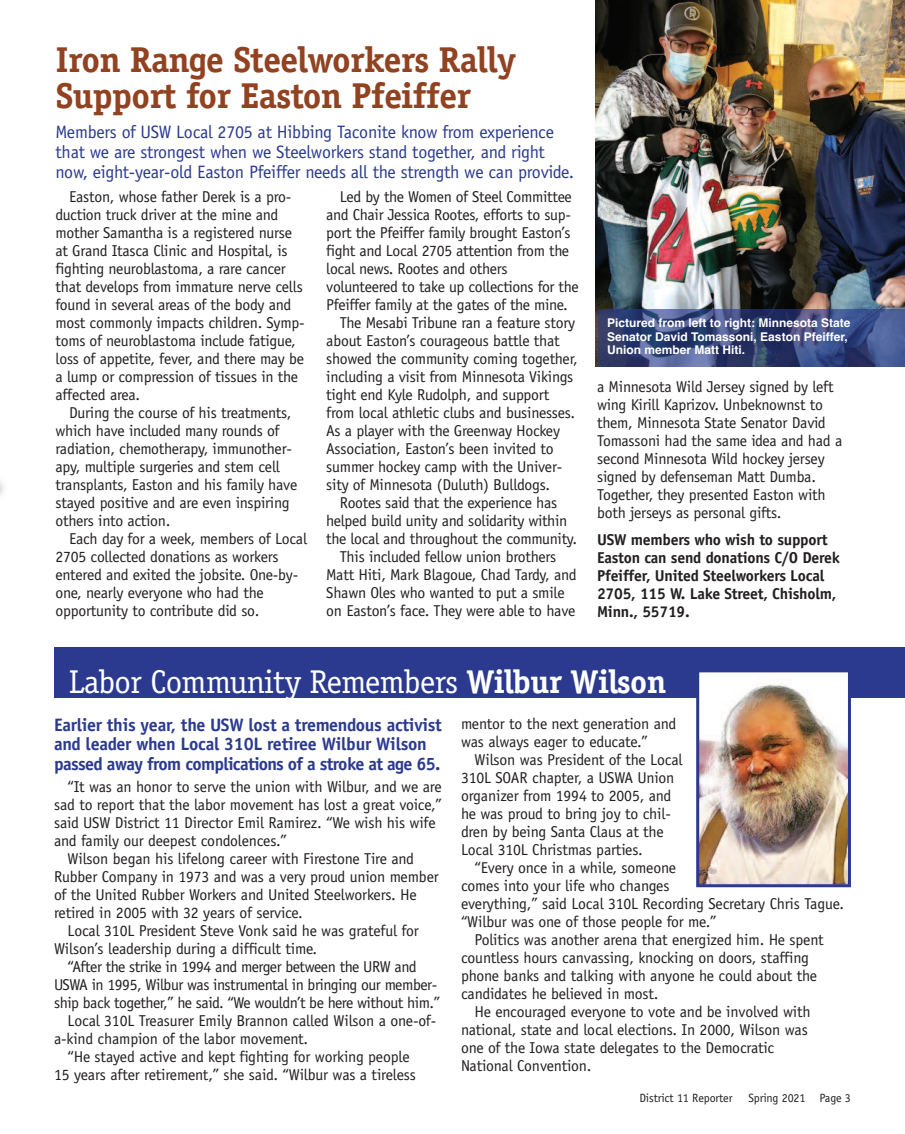
<style>
.page{position:relative;width:905px;height:1134px;background:#fff}
.page>*{position:absolute;margin:0;border:0;box-sizing:border-box;transform-origin:0 0}
.t1{font:700 36px/36px "Officina Serif";letter-spacing:-.02em;color:#914221}
.t2{font:33px "Officina Serif";letter-spacing:-.02em;color:#fff}
.t3{font:18px/20.2px "Officina Sans";letter-spacing:-.015em;color:#2b3a8e}
.t4{font:700 18px/19.5px "Officina Sans";letter-spacing:-.015em;color:#2b3a8e}
.t5{font:15.75px/18px "Officina Sans";letter-spacing:-.015em;color:#231f20}
.t6{font:700 15.75px/18px "Officina Sans";letter-spacing:-.015em;color:#231f20}
.t7{font:700 12px/13.5px "Helvetica";color:#fff}
.t8{font:12px "Officina Sans";letter-spacing:-.01em;color:#231f20}
.s1{font-weight:700}
</style>
<div class="page">
<div style="left:54px;top:647px;width:850px;height:51px;background:#2b3a8e"></div>
<img style="left:700px;top:673px;width:146px;height:210px">
<div style="left:696px;top:669px;width:154px;height:218px;border:3px solid #2b3a8e"></div>
<img style="left:596px;top:0;width:308px;height:367px">
<div style="left:598px;top:309px;width:306px;height:58px;background:#2b3a8e;opacity:.62"></div>
<h1 class="t1" style="left:55px;top:45px;width:461px">Iron Range Steelworkers Rally<br>Support for Easton Pfeiffer</h1>
<p class="t3" style="left:55px;top:123px;width:520px">Members of USW Local 2705 at Hibbing Taconite know from experience that we are strongest when we Steelworkers stand together, and right now, eight-year-old Easton Pfeiffer needs all the strength we can provide.</p>
<p class="t5" style="left:55px;top:189px;width:251px;text-indent:14px">Easton, whose father Derek is a pro&shy;duction truck driver at the mine and mother Samantha is a registered nurse at Grand Itasca Clinic and Hospital, is fighting neuroblastoma, a rare cancer that develops from immature nerve cells found in several areas of the body and most commonly impacts children. Symp&shy;toms of neuroblastoma include fatigue, loss of appetite, fever, and there may be a lump or compression of tissues in the affected area.</p>
<p class="t5" style="left:55px;top:405px;width:243px;text-indent:14px">During the course of his treatments, which have included many rounds of radiation, chemotherapy, immunother&shy;apy, multiple surgeries and stem cell transplants, Easton and his family have stayed positive and are even inspiring others into action.</p>
<p class="t5" style="left:55px;top:531px;width:253px;text-indent:14px">Each day for a week, members of Local 2705 collected donations as workers entered and exited the jobsite. One-by&shy;one, nearly everyone who had the opportunity to contribute did so.</p>
<p class="t5" style="left:340px;top:189px;width:233px">Led by the Women of Steel Committee</p>
<p class="t5" style="left:326px;top:207px;width:246px">and Chair Jessica Rootes, efforts to sup-</p>
<p class="t5" style="left:326px;top:225px;width:246px">port the Pfeiffer family brought Easton’s</p>
<p class="t5" style="left:326px;top:243px;width:244px">fight and Local 2705 attention from the</p>
<p class="t5" style="left:326px;top:261px;width:183px">local news. Rootes and others</p>
<p class="t5" style="left:326px;top:279px;width:254px">volunteered to take up collections for the</p>
<p class="t5" style="left:326px;top:297px;width:243px">Pfeiffer family at the gates of the mine.</p>
<p class="t5" style="left:340px;top:315px;width:237px">The Mesabi Tribune ran a feature story</p>
<p class="t5" style="left:326px;top:333px;width:235px">about Easton’s courageous battle that</p>
<p class="t5" style="left:326px;top:351px;width:253px">showed the community coming together,</p>
<p class="t5" style="left:326px;top:369px;width:248px">including a visit from Minnesota Vikings</p>
<p class="t5" style="left:326px;top:387px;width:224px">tight end Kyle Rudolph, and support</p>
<p class="t5" style="left:326px;top:405px;width:250px">from local athletic clubs and businesses.</p>
<p class="t5" style="left:326px;top:423px;width:235px">As a player with the Greenway Hockey</p>
<p class="t5" style="left:326px;top:441px;width:229px">Association, Easton’s been invited to</p>
<p class="t5" style="left:326px;top:459px;width:237px">summer hockey camp with the Univer-</p>
<p class="t5" style="left:326px;top:477px;width:225px">sity of Minnesota (Duluth) Bulldogs.</p>
<p class="t5" style="left:340px;top:495px;width:219px">Rootes said that the experience has</p>
<p class="t5" style="left:326px;top:513px;width:242px">helped build unity and solidarity within</p>
<p class="t5" style="left:326px;top:531px;width:252px">the local and throughout the community.</p>
<p class="t5" style="left:340px;top:549px;width:218px">This included fellow union brothers</p>
<p class="t5" style="left:326px;top:567px;width:252px">Matt Hiti, Mark Blagoue, Chad Tardy, and</p>
<p class="t5" style="left:326px;top:585px;width:240px">Shawn Oles who wanted to put a smile</p>
<p class="t5" style="left:326px;top:603px;width:250px">on Easton’s face. They were able to have</p>
<p class="t7" style="left:607px;top:316px;width:245px">Pictured from left to right: Minnesota State<br>Senator David Tomassoni, Easton Pfeiffer,<br>Union member Matt Hiti.</p>
<p class="t5" style="left:597px;top:379px;width:247px">a Minnesota Wild Jersey signed by left wing Kirill Kaprizov. Unbeknownst to them, Minnesota State Senator David Tomassoni had the same idea and had a second Minnesota Wild hockey jersey signed by defenseman Matt Dumba.<br>Together, they presented Easton with both jerseys as personal gifts.</p>
<p class="t6" style="left:597px;top:532px;width:244px">USW members who wish to support<br>Easton can send donations C/O Derek<br>Pfeiffer, United Steelworkers Local<br>2705, 115 W. Lake Street, Chisholm,<br>Minn., 55719.</p>
<h2 class="t2" style="left:69px;top:662px;width:599px">Labor Community Remembers <span class="s1">Wilbur Wilson</span></h2>
<p class="t4" style="left:54px;top:716px;width:389px">Earlier this year, the USW lost a tremendous activist and leader when Local 310L retiree Wilbur Wilson passed away from complications of a stroke at age 65.</p>
<p class="t5" style="left:68px;top:779px;width:375px">“It was an honor to serve the union with Wilbur, and we are</p>
<p class="t5" style="left:54px;top:797px;width:389px">sad to report that the labor movement has lost a great voice,”</p>
<p class="t5" style="left:54px;top:815px;width:383px">said USW District 11 Director Emil Ramirez. “We wish his wife</p>
<p class="t5" style="left:54px;top:833px;width:234px">and family our deepest condolences.”</p>
<p class="t5" style="left:68px;top:851px;width:348px">Wilson began his lifelong career with Firestone Tire and</p>
<p class="t5" style="left:54px;top:869px;width:386px">Rubber Company in 1973 and was a very proud union member</p>
<p class="t5" style="left:54px;top:887px;width:364px">of the United Rubber Workers and United Steelworkers. He</p>
<p class="t5" style="left:54px;top:905px;width:250px">retired in 2005 with 32 years of service.</p>
<p class="t5" style="left:68px;top:923px;width:353px">Local 310L President Steve Vonk said he was grateful for</p>
<p class="t5" style="left:54px;top:941px;width:265px">Wilson’s leadership during a difficult time.</p>
<p class="t5" style="left:68px;top:959px;width:350px">“After the strike in 1994 and merger between the URW and</p>
<p class="t5" style="left:54px;top:977px;width:385px">USWA in 1995, Wilbur was instrumental in bringing our member-</p>
<p class="t5" style="left:54px;top:995px;width:387px">ship back together,” he said. “We wouldn’t be here without him.”</p>
<p class="t5" style="left:68px;top:1013px;width:370px">Local 310L Treasurer Emily Brannon called Wilson a one-of-</p>
<p class="t5" style="left:54px;top:1031px;width:256px">a-kind champion of the labor movement.</p>
<p class="t5" style="left:68px;top:1049px;width:344px">“He stayed active and kept fighting for working people</p>
<p class="t5" style="left:54px;top:1067px;width:363px">15 years after retirement,” she said. “Wilbur was a tireless</p>
<p class="t5" style="left:461px;top:716px;width:217px">mentor to the next generation and was always eager to educate.”</p>
<p class="t5" style="left:461px;top:752px;width:223px;text-indent:14px">Wilson was President of the Local<br>310L SOAR chapter, a USWA Union organizer from 1994 to 2005, and he was proud to bring joy to chil&shy;dren by being Santa Claus at the<br>Local 310L Christmas parties.</p>
<p class="t5" style="left:461px;top:860px;width:384px;text-indent:14px">“Every once in a while, someone<br>comes into your life who changes<br>everything,” said Local 310L Recording Secretary Chris Tague. “Wilbur was one of those people for me.”</p>
<p class="t5" style="left:461px;top:932px;width:364px;text-indent:14px">Politics was another arena that energized him. He spent countless hours canvassing, knocking on doors, staffing phone banks and talking with anyone he could about the candidates he believed in most.</p>
<p class="t5" style="left:461px;top:1004px;width:351px;text-indent:14px">He encouraged everyone to vote and be involved with national, state and local elections. In 2000, Wilson was one of the Iowa state delegates to the Democratic National Convention.</p>
<p class="t8" style="left:639px;top:1093px;width:95px">District 11 Reporter</p>
<p class="t8" style="left:748px;top:1093px;width:104px">Spring 2021 Page 3</p>
</div>
